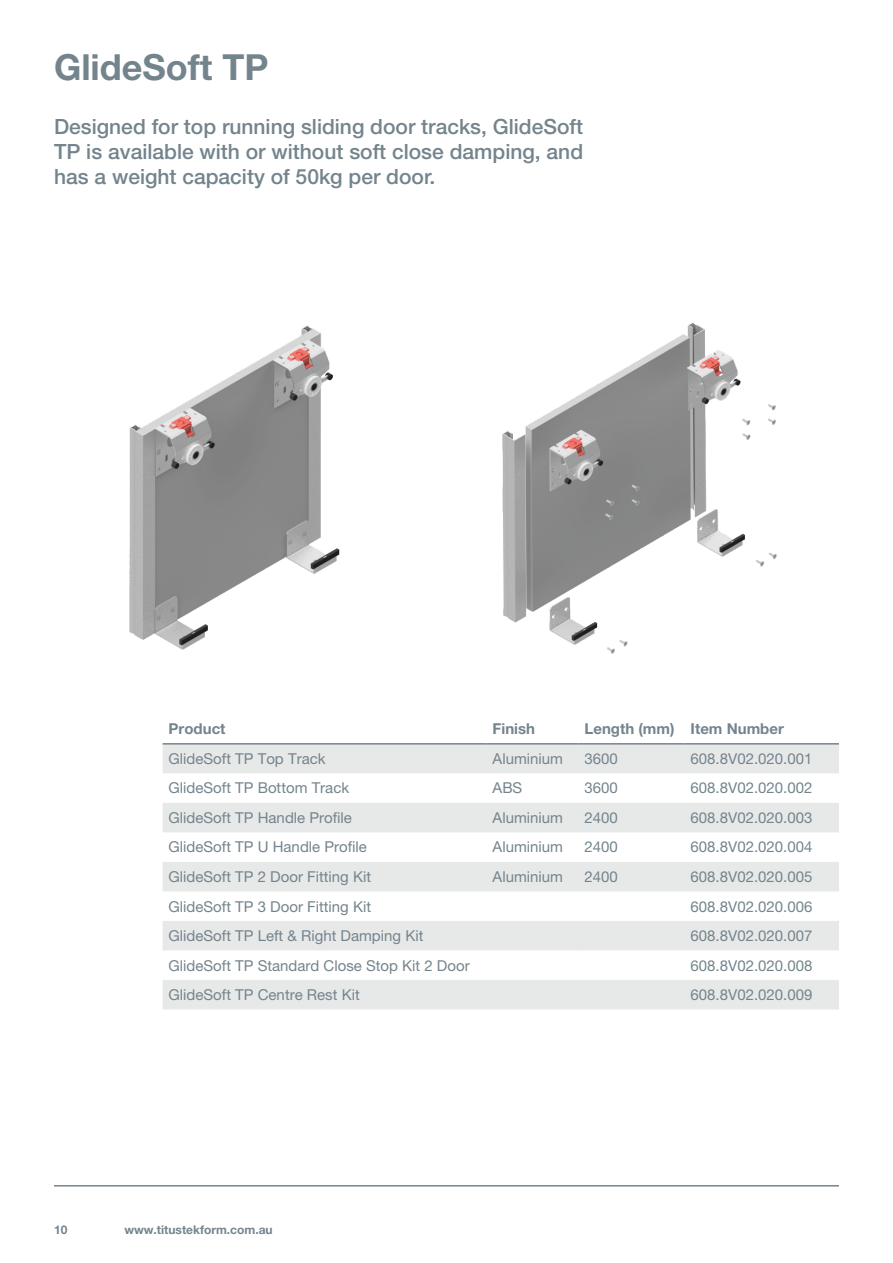
<style>
.page{position:relative;width:893px;height:1263px;background:#fff}
.page>*{position:absolute;margin:0;border:0;box-sizing:border-box;transform-origin:0 0}
.t1{font:700 36px "Helvetica Neue LT Pro";color:#74848d}
.t2{font:500 21px/25.2px "Helvetica Neue LT Pro";color:#74848d;text-align:justify}
.t3{font:15px "Helvetica Neue LT Pro";color:#74848d}
.t4{font:700 15px "Helvetica Neue LT Pro";color:#74848d}
.t5{font:700 12px "Helvetica Neue LT Pro";color:#74848d}
</style>
<div class="page">
<hr style="left:54px;top:1185px;width:785px;height:1px;background:#74848d">
<div style="left:163px;top:744px;width:676px;height:29px;background:#e7e8e8"></div>
<svg style="left:163px;top:803px;width:676px;height:206px;fill:#e7e8e8"></svg>
<hr style="left:163px;top:743px;width:324px;height:1px;background:#74848d">
<hr style="left:487px;top:743px;width:92px;height:1px;background:#74848d">
<hr style="left:579px;top:743px;width:106px;height:1px;background:#74848d">
<hr style="left:685px;top:743px;width:154px;height:1px;background:#74848d">
<img style="left:129px;top:322px;width:648px;height:332px">
<p class="t1" style="left:54px;top:45px;width:216px">GlideSoft TP</p>
<p class="t2" style="left:54px;top:113px;width:531px">Designed for top running sliding door tracks, GlideSoft TP is available with or without soft close damping, and has a weight capacity of 50kg per door.</p>
<p class="t4" style="left:169px;top:720px;width:58px">Product</p>
<p class="t4" style="left:493px;top:720px;width:44px">Finish</p>
<p class="t4" style="left:585px;top:720px;width:91px">Length (mm)</p>
<p class="t4" style="left:691px;top:720px;width:95px">Item Number</p>
<p class="t3" style="left:169px;top:750px;width:158px">GlideSoft TP Top Track</p>
<p class="t3" style="left:493px;top:750px;width:72px">Aluminium</p>
<p class="t3" style="left:585px;top:750px;width:35px">3600</p>
<p class="t3" style="left:691px;top:750px;width:123px">608.8V02.020.001</p>
<p class="t3" style="left:169px;top:779px;width:182px">GlideSoft TP Bottom Track</p>
<p class="t3" style="left:493px;top:779px;width:31px">ABS</p>
<p class="t3" style="left:585px;top:779px;width:35px">3600</p>
<p class="t3" style="left:691px;top:779px;width:123px">608.8V02.020.002</p>
<p class="t3" style="left:169px;top:809px;width:185px">GlideSoft TP Handle Profile</p>
<p class="t3" style="left:493px;top:809px;width:72px">Aluminium</p>
<p class="t3" style="left:585px;top:809px;width:35px">2400</p>
<p class="t3" style="left:691px;top:809px;width:123px">608.8V02.020.003</p>
<p class="t3" style="left:169px;top:838px;width:200px">GlideSoft TP U Handle Profile</p>
<p class="t3" style="left:493px;top:838px;width:72px">Aluminium</p>
<p class="t3" style="left:585px;top:838px;width:35px">2400</p>
<p class="t3" style="left:691px;top:838px;width:123px">608.8V02.020.004</p>
<p class="t3" style="left:169px;top:868px;width:204px">GlideSoft TP 2 Door Fitting Kit</p>
<p class="t3" style="left:493px;top:868px;width:72px">Aluminium</p>
<p class="t3" style="left:585px;top:868px;width:35px">2400</p>
<p class="t3" style="left:691px;top:868px;width:123px">608.8V02.020.005</p>
<p class="t3" style="left:169px;top:897px;width:204px">GlideSoft TP 3 Door Fitting Kit</p>
<p class="t3" style="left:691px;top:897px;width:123px">608.8V02.020.006</p>
<p class="t3" style="left:169px;top:927px;width:256px">GlideSoft TP Left &amp; Right Damping Kit</p>
<p class="t3" style="left:691px;top:927px;width:123px">608.8V02.020.007</p>
<p class="t3" style="left:169px;top:956px;width:303px">GlideSoft TP Standard Close Stop Kit 2 Door</p>
<p class="t3" style="left:691px;top:956px;width:123px">608.8V02.020.008</p>
<p class="t3" style="left:169px;top:986px;width:193px">GlideSoft TP Centre Rest Kit</p>
<p class="t3" style="left:691px;top:986px;width:123px">608.8V02.020.009</p>
<p class="t5" style="left:54px;top:1222px;width:15px">10</p>
<p class="t5" style="left:124px;top:1222px;width:150px">www.titustekform.com.au</p>
</div>
